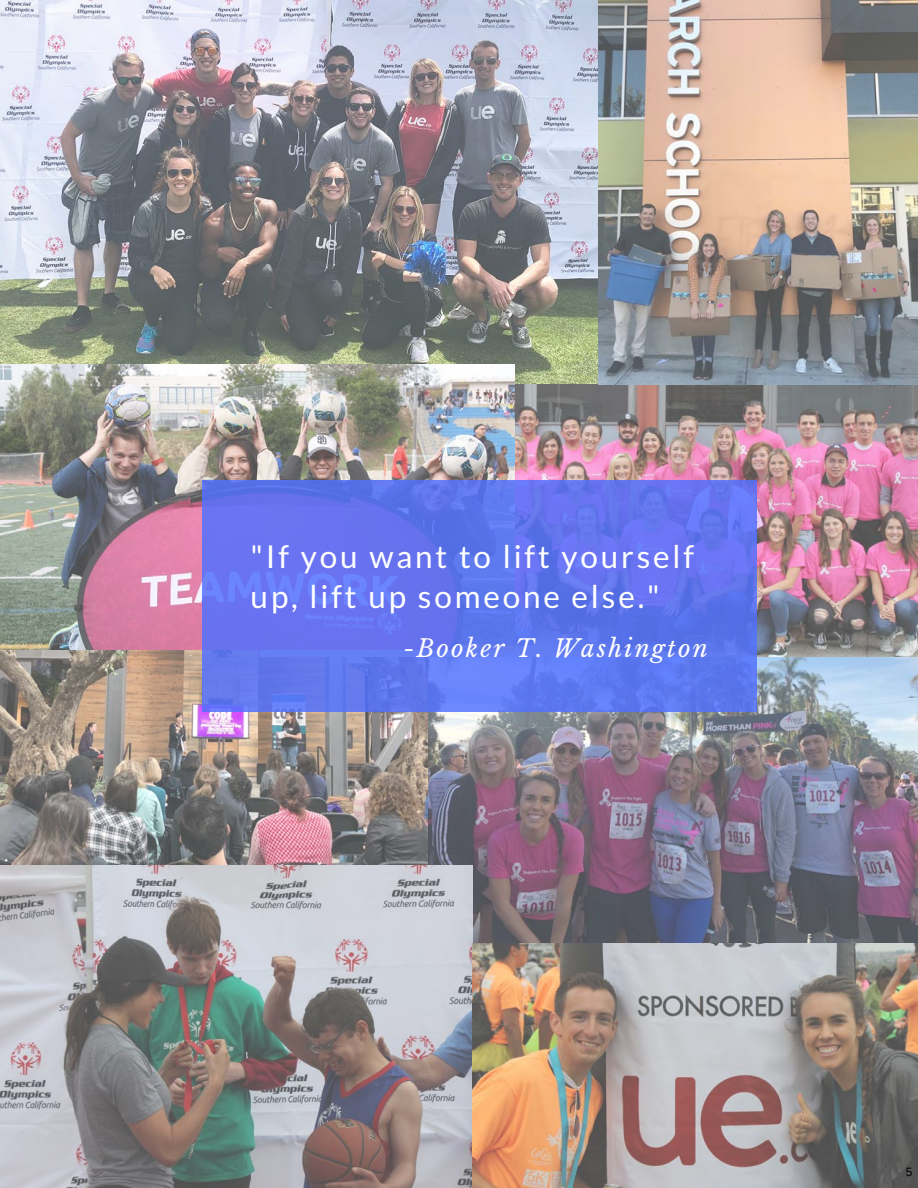
<style>
.page{position:relative;width:918px;height:1188px;background:#fff}
.page>*{position:absolute;margin:0;border:0;box-sizing:border-box;transform-origin:0 0}
.t1{font:31.5px/40.2px "Lato";letter-spacing:.09em;color:#fff}
.t2{font:italic 24px "Libre Baskerville";letter-spacing:.09em;color:#fff}
.t3{font:12px "Arimo";color:#000}
</style>
<div class="page">
<img style="left:0;top:0;width:918px;height:1188px">
<svg style="left:202px;top:480px;width:555px;height:231px;background:#6275ef"></svg>
<p class="t1" style="left:251px;top:536px;width:445px">"If you want to lift yourself up, lift up someone else."</p>
<p class="t2" style="left:403px;top:634px;width:306px">-Booker T. Washington</p>
<p class="t3" style="left:906px;top:1166px;width:8px">5</p>
</div>
